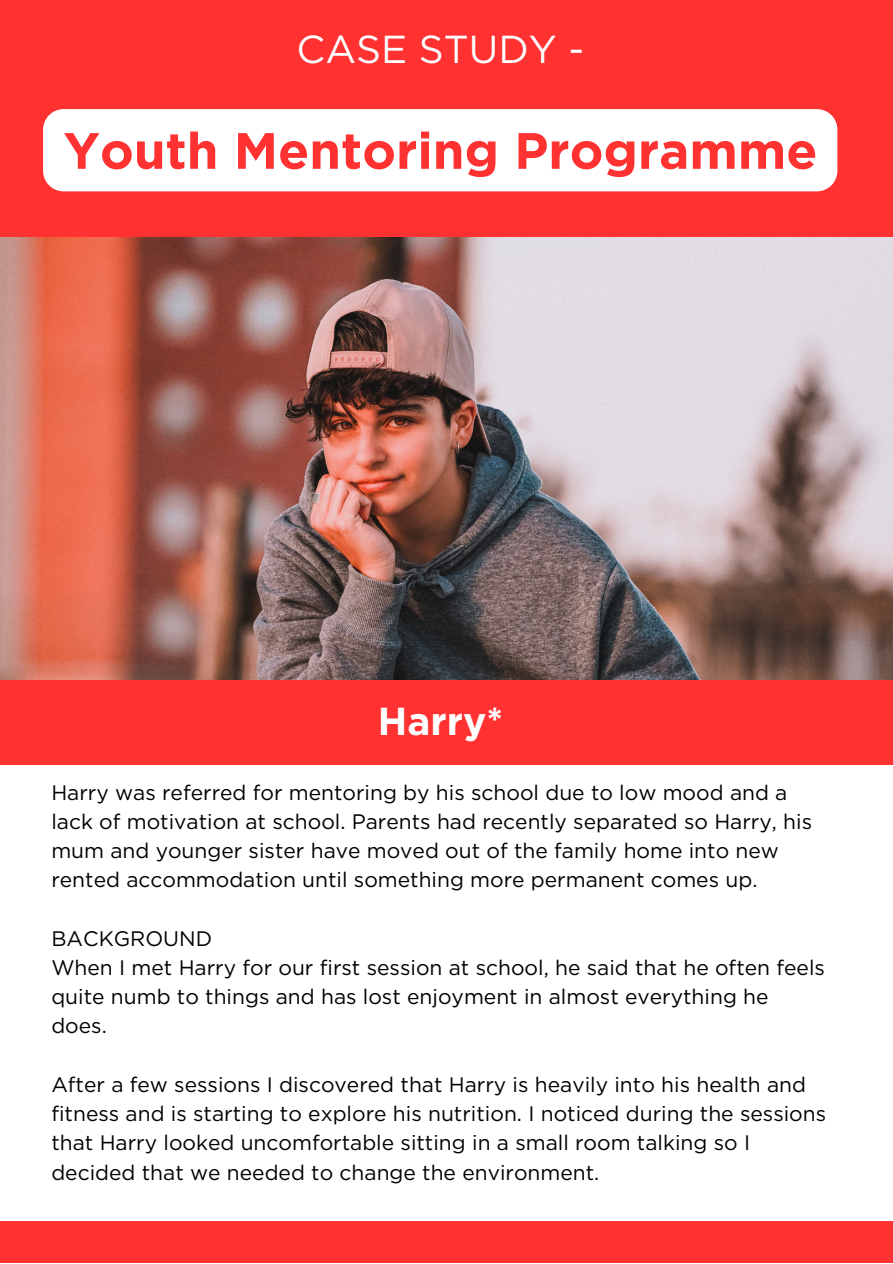
<style>
.page{position:relative;width:893px;height:1264px;background:#fff}
.page>*{position:absolute;margin:0;border:0;box-sizing:border-box;transform-origin:0 0}
.t1{font:700 51px "Gotham";color:#ff3131}
.t2{font:39px "Gotham";color:#fff}
.t3{font:700 39px "Gotham";color:#fff}
.t4{font:21px/29.2px "Gotham";color:#000}
</style>
<div class="page">
<div style="left:0;top:679px;width:892px;height:86px;background:#ff3131"></div>
<div style="left:0;top:0;width:892px;height:102px;background:#ff3131"></div>
<img style="left:0;top:237px;width:892px;height:443px">
<div style="left:0;top:89px;width:892px;height:148px;background:#ff3131"></div>
<div style="left:0;top:1221px;width:892px;height:41px;background:#ff3131"></div>
<div style="left:43px;top:109px;width:794px;height:82px;background:#fff"></div>
<h2 class="t2" style="left:296px;top:24px;width:289px">CASE STUDY -</h2>
<h1 class="t1" style="left:63px;top:117px;width:755px">Youth Mentoring Programme</h1>
<h2 class="t3" style="left:378px;top:695px;width:127px">Harry*</h2>
<p class="t4" style="left:51px;top:777px;width:762px">Harry was referred for mentoring by his school due to low mood and a lack of motivation at school. Parents had recently separated so Harry, his mum and younger sister have moved out of the family home into new rented accommodation until something more permanent comes up.</p>
<p class="t4" style="left:51px;top:923px;width:775px">BACKGROUND<br>When I met Harry for our first session at school, he said that he often feels quite numb to things and has lost enjoyment in almost everything he does.</p>
<p class="t4" style="left:51px;top:1069px;width:776px">After a few sessions I discovered that Harry is heavily into his health and fitness and is starting to explore his nutrition. I noticed during the sessions that Harry looked uncomfortable sitting in a small room talking so I decided that we needed to change the environment.</p>
</div>
